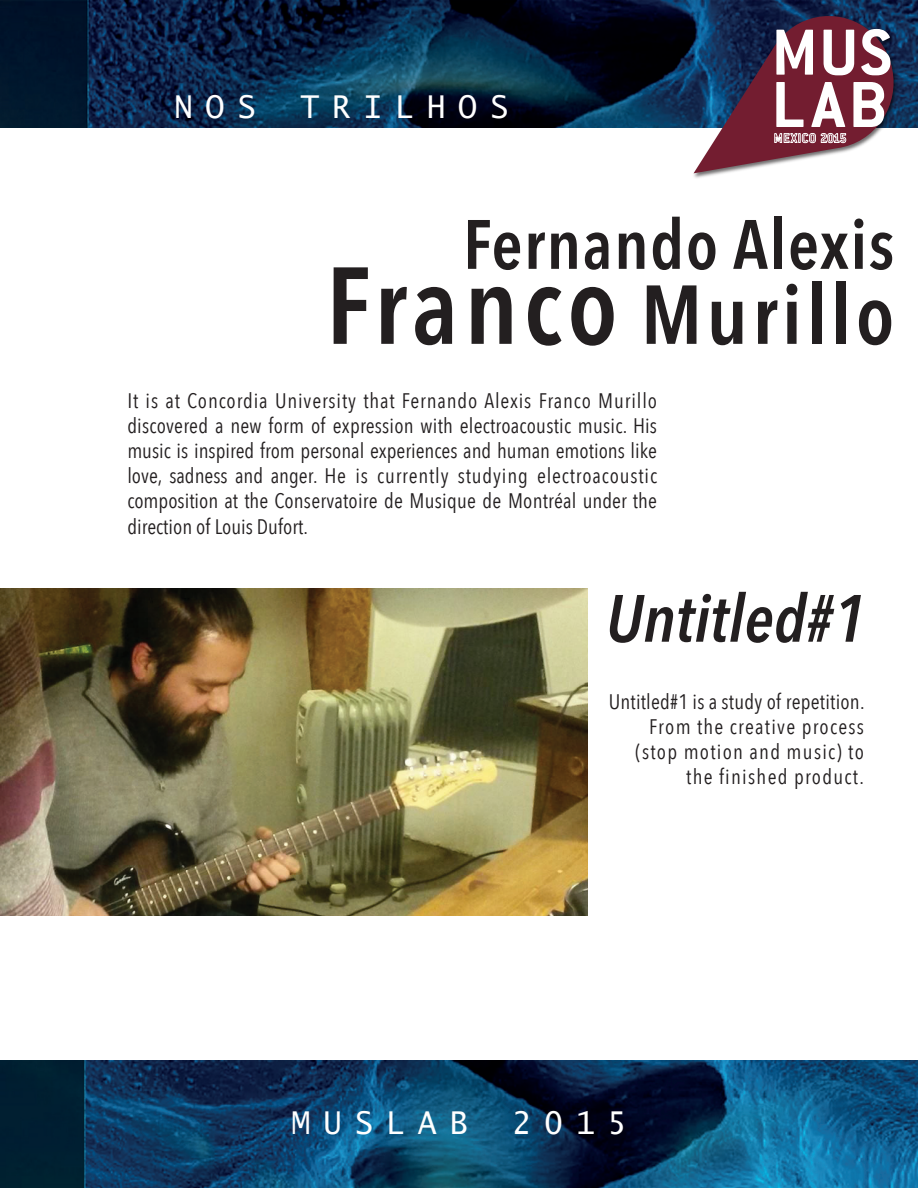
<style>
.page{position:relative;width:918px;height:1188px;background:#fff}
.page>*{position:absolute;margin:0;border:0;box-sizing:border-box;transform-origin:0 0}
.t1{font:600 82.5px "Avenir Next Condensed";letter-spacing:.05em;color:#231f20}
.t2{font:700 72px "Conduit ITC";letter-spacing:.04em;color:#fff}
.t3{font:600 69px "Avenir Next Condensed";letter-spacing:.02em;color:#231f20}
.t4{font:italic 600 66px "Avenir Next Condensed";color:#231f20}
.t5{font:37.5px "Avenir Next Condensed";letter-spacing:.1em;color:#fff}
.t6{font:31.5px "Lucida Sans Typewriter";letter-spacing:.4em;color:#fff}
.t7{font:30px "Lucida Sans Typewriter";letter-spacing:.45em;color:#fff}
.t8{font:21px/25.2px "Avenir Next Condensed";letter-spacing:.01em;color:#231f20;text-align:justify}
.t9{font:21px/25.2px "Avenir Next Condensed";letter-spacing:.06em;color:#231f20;text-align:right}
.s1{font-size:108px}
</style>
<div class="page">
<img style="left:0;top:0;width:918px;height:128px">
<img style="left:0;top:1061px;width:918px;height:127px">
<img style="left:691px;top:13px;width:34px;height:165px">
<svg style="left:694px;top:7px;width:208px;height:166px;background:#64435a"></svg>
<img style="left:0;top:588px;width:588px;height:327px">
<h3 class="t6" style="left:174px;top:89px;width:84px">NOS</h3>
<h3 class="t6" style="left:300px;top:89px;width:210px">TRILHOS</h3>
<h3 class="t5" style="left:192px;top:82px;width:380px">CONSERVATOIRE REIMS</h3>
<h2 class="t2" style="left:771px;top:9px;width:123px">MUS</h2>
<h2 class="t2" style="left:771px;top:62px;width:119px">LAB</h2>
<h3 class="t3" style="left:463px;top:185px;width:433px">Fernando Alexis</h3>
<h1 class="t1" style="left:326px;top:244px;width:570px"><span class="s1">Franco</span> Murillo</h1>
<p class="t8" style="left:127px;top:387px;width:531px">It is at Concordia University that Fernando Alexis Franco Murillo discovered a new form of expression with electroacoustic music. His music is inspired from personal experiences and human emotions like love, sadness and anger. He is currently studying electroacoustic composition at the Conservatoire de Musique de Montréal under the direction of Louis Dufort.</p>
<h3 class="t4" style="left:606px;top:579px;width:261px">Untitled#1</h3>
<p class="t9" style="left:609px;top:688px;width:257px">Untitled#1 is a study of repetition.<br>From the creative process (stop motion and music) to the finished product.</p>
<h3 class="t6" style="left:291px;top:1105px;width:178px">MUSLAB</h3>
<h3 class="t6" style="left:513px;top:1105px;width:115px">2015</h3>
<h3 class="t7" style="left:292px;top:1106px;width:177px">MUSLAB</h3>
<h3 class="t7" style="left:513px;top:1106px;width:114px">2015</h3>
</div>
